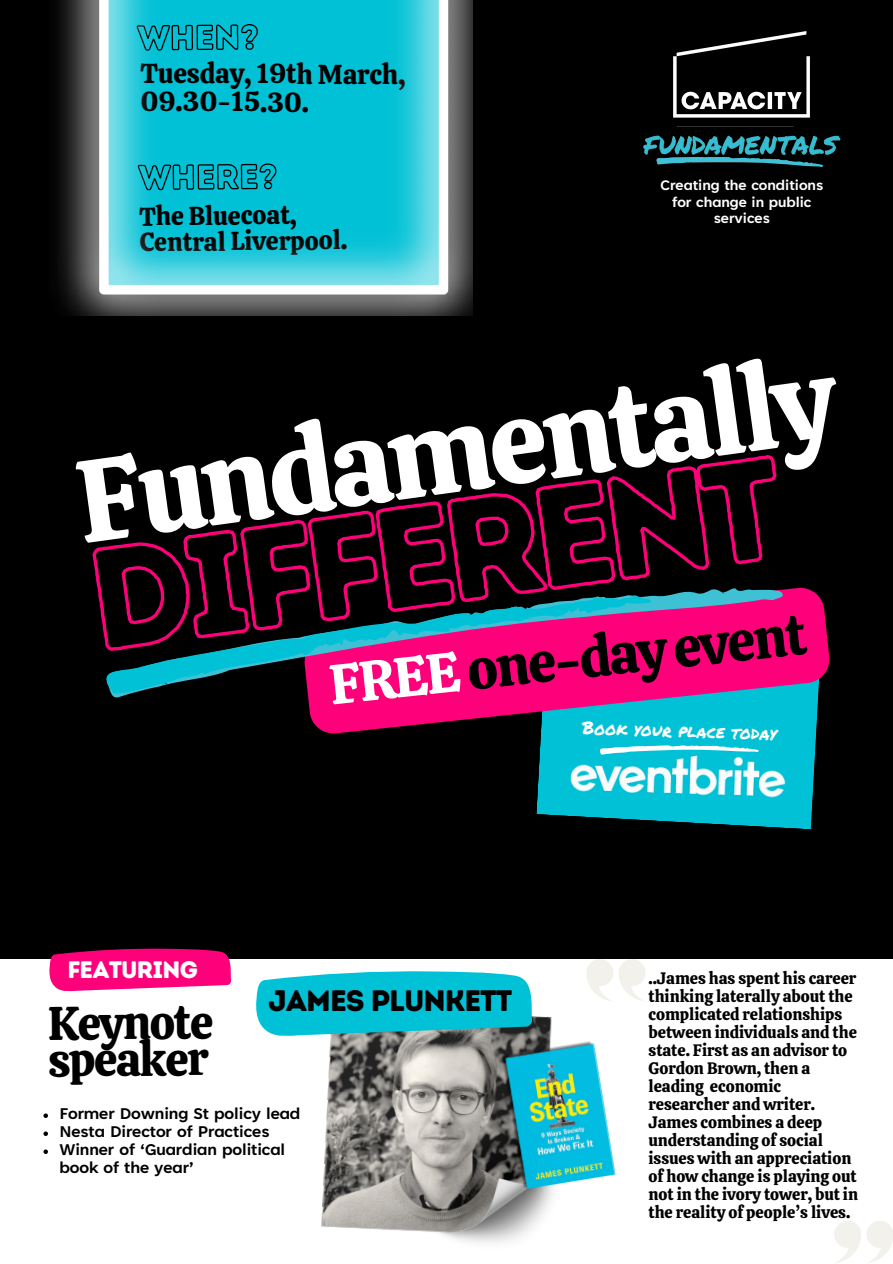
<style>
.page{position:relative;width:893px;height:1264px;background:#fff}
.page>*{position:absolute;margin:0;border:0;box-sizing:border-box;transform-origin:0 0}
.t1{font:117px "Calistoga";color:#fff}
.t2{font:56.25px "Calistoga";color:#000}
.t3{font:46.95px/36.8px "Calistoga";letter-spacing:-.045em;color:#000}
.t4{font:29.55px "Intro Rust Base";letter-spacing:-.035em;color:#000}
.t5{font:27.3px/28px "Calistoga";letter-spacing:-.01em;color:#000}
.t6{font:25.8px "Calistoga";color:#000}
.t7{font:23.85px "Intro Rust Base";letter-spacing:-.035em;color:#fff}
.t8{font:700 18px/18px "Tenorite";letter-spacing:-.005em;color:#000}
.t9{font:17.55px "Permanent Marker";color:#fff}
.t10{font:16.5px/18px "Calistoga";letter-spacing:-.005em;color:#000}
.t11{font:700 15.9px/16.8px "Tenorite";color:#fff;text-align:center}
.s1{color:#fff}
</style>
<div class="page">
<div style="left:0;top:0;width:892px;height:1263px;background:#000"></div>
<img style="left:673px;top:31px;width:137px;height:87px">
<img style="left:643px;top:135px;width:198px;height:20px">
<svg style="left:656px;top:157px;width:168px;height:10px"></svg>
<div style="left:0;top:958px;width:892px;height:305px;background:#fff"></div>
<img style="left:321px;top:1016px;width:232px;height:227px">
<svg style="left:834px;top:1221px;width:58px;height:42px"></svg>
<svg style="left:586px;top:959px;width:60px;height:42px"></svg>
<svg style="left:256px;top:971px;width:279px;height:66px;background:#1bbfd0"></svg>
<svg style="left:48px;top:948px;width:185px;height:44px;background:#ee1b81"></svg>
<img style="left:500px;top:1037px;width:115px;height:153px">
<img style="left:58px;top:0;width:414px;height:315px">
<svg style="left:43px;top:1113px;width:5px;height:4px"></svg>
<svg style="left:43px;top:1131px;width:5px;height:4px"></svg>
<svg style="left:43px;top:1149px;width:5px;height:4px"></svg>
<div style="left:540px;top:735px;width:276px;height:11px;background:#00c1d6"></div>
<svg style="left:309px;top:587px;width:521px;height:148px"></svg>
<svg style="left:114px;top:654px;width:672px;height:55px;fill:#ff007b"></svg>
<svg style="left:106px;top:654px;width:546px;height:43px;fill:#ff007b"></svg>
<svg style="left:92px;top:455px;width:697px;height:199px"></svg>
<svg style="left:599px;top:741px;width:160px;height:5px"></svg>
<img style="left:536px;top:746px;width:280px;height:83px">
<p class="t5" style="left:140px;top:60px;width:266px">Tuesday, 19th March,<br>09.30-15.30.</p>
<p class="t6" style="left:139px;top:200px;width:159px;rotate:-1deg">The Bluecoat,</p>
<p class="t6" style="left:139px;top:226px;width:209px;rotate:-1deg">Central Liverpool.</p>
<p class="t11" style="left:660px;top:178px;width:164px">Creating the conditions</p>
<h5 class="t11" style="left:672px;top:195px;width:141px">for change in public services</h5>
<p class="t1" style="left:66px;top:429px;width:766px;rotate:-8deg">Fundamentally</p>
<p class="t2" style="left:325px;top:648px;width:481px;rotate:-6deg"><span class="s1">FREE</span> one-dayevent</p>
<p class="t9" style="left:583px;top:714px;width:196px;rotate:2deg">Book your place today</p>
<p class="t7" style="left:67px;top:955px;width:132px">FEATURING</p>
<p class="t3" style="left:48px;top:1004px;width:167px">Keynote speaker</p>
<h3 class="t4" style="left:268px;top:983px;width:245px">JAMES PLUNKETT</h3>
<p class="t8" style="left:59px;top:1106px;width:242px">Former Downing St policy lead</p>
<h2 class="t8" style="left:59px;top:1124px;width:211px">Nesta Director of Practices</h2>
<h1 class="t8" style="left:59px;top:1142px;width:227px">Winner of ‘Guardian political book of the year’</h1>
<p class="t10" style="left:648px;top:969px;width:211px">..James has spent his career thinking laterally about the complicated relationships between individuals and the state. First as an advisor to<br>Gordon Brown, then a leading economic researcher and writer.<br>James combines a deep understanding of social issues with an appreciation of how change is playing out not in the ivory tower, but in the reality of people’s lives.</p>
</div>
